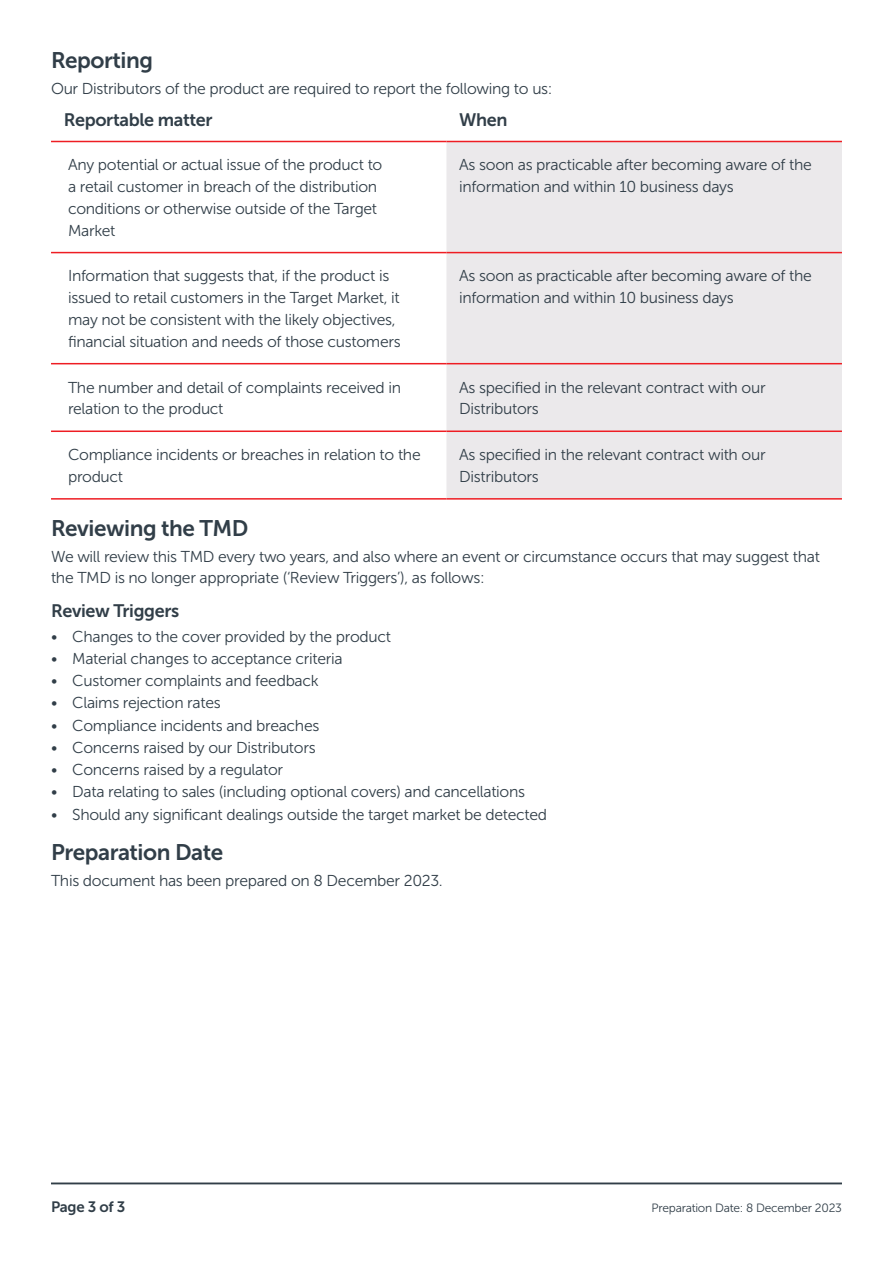
<style>
.page{position:relative;width:893px;height:1263px;background:#fff}
.page>*{position:absolute;margin:0;border:0;box-sizing:border-box;transform-origin:0 0}
.t1{font:22.5px "Museo Sans 700";letter-spacing:-.02em;color:#313e48}
.Table{font:18px "Museo Sans 700";letter-spacing:-.02em;color:#313e48}
.Bullet_List{font:15.75px/21.8px "Museo Sans 300";letter-spacing:-.02em;color:#313e48}
.t2{font:15px "Museo Sans 700";letter-spacing:-.02em;color:#313e48}
.t3{font:12px "Museo Sans 300";letter-spacing:-.02em;color:#313e48}
</style>
<div class="page">
<div style="left:446px;top:142px;width:396px;height:356px;background:#ebe9eb"></div>
<hr style="left:51px;top:430px;width:395px;height:2px;background:#ee1d23">
<hr style="left:446px;top:430px;width:396px;height:2px;background:#ee1d23">
<hr style="left:51px;top:498px;width:395px;height:2px;background:#ee1d23">
<hr style="left:446px;top:498px;width:396px;height:2px;background:#ee1d23">
<hr style="left:51px;top:141px;width:395px;height:1px;background:#ee1d23">
<hr style="left:446px;top:141px;width:396px;height:1px;background:#ee1d23">
<hr style="left:51px;top:252px;width:395px;height:1px;background:#ee1d23">
<hr style="left:446px;top:252px;width:396px;height:1px;background:#ee1d23">
<hr style="left:51px;top:363px;width:395px;height:1px;background:#ee1d23">
<hr style="left:446px;top:363px;width:396px;height:1px;background:#ee1d23">
<hr style="left:51px;top:1183px;width:791px;height:1px;background:#313e48">
<p class="t1" style="left:51px;top:48px;width:104px">Reporting</p>
<p class="Bullet_List" style="left:51px;top:78px;width:503px">Our Distributors of the product are required to report the following to us:</p>
<p class="Table" style="left:64px;top:110px;width:150px">Reportable matter</p>
<p class="Table" style="left:459px;top:110px;width:50px">When</p>
<p class="Bullet_List" style="left:68px;top:154px;width:316px">Any potential or actual issue of the product to</p>
<p class="Bullet_List" style="left:68px;top:176px;width:311px">a retail customer in breach of the distribution</p>
<p class="Bullet_List" style="left:68px;top:198px;width:311px">conditions or otherwise outside of the Target</p>
<p class="Bullet_List" style="left:68px;top:219px;width:49px">Market</p>
<p class="Bullet_List" style="left:459px;top:154px;width:354px">As soon as practicable after becoming aware of the</p>
<p class="Bullet_List" style="left:459px;top:176px;width:276px">information and within 10 business days</p>
<p class="Bullet_List" style="left:68px;top:265px;width:323px">Information that suggests that, if the product is</p>
<p class="Bullet_List" style="left:68px;top:287px;width:333px">issued to retail customers in the Target Market, it</p>
<p class="Bullet_List" style="left:68px;top:309px;width:329px">may not be consistent with the likely objectives,</p>
<p class="Bullet_List" style="left:68px;top:330px;width:334px">financial situation and needs of those customers</p>
<p class="Bullet_List" style="left:459px;top:265px;width:354px">As soon as practicable after becoming aware of the</p>
<p class="Bullet_List" style="left:459px;top:287px;width:276px">information and within 10 business days</p>
<p class="Bullet_List" style="left:68px;top:376px;width:335px">The number and detail of complaints received in</p>
<p class="Bullet_List" style="left:68px;top:398px;width:157px">relation to the product</p>
<p class="Bullet_List" style="left:459px;top:376px;width:308px">As specified in the relevant contract with our</p>
<p class="Bullet_List" style="left:459px;top:398px;width:81px">Distributors</p>
<p class="Bullet_List" style="left:68px;top:444px;width:354px">Compliance incidents or breaches in relation to the</p>
<p class="Bullet_List" style="left:68px;top:466px;width:57px">product</p>
<p class="Bullet_List" style="left:459px;top:444px;width:308px">As specified in the relevant contract with our</p>
<p class="Bullet_List" style="left:459px;top:466px;width:81px">Distributors</p>
<p class="t1" style="left:51px;top:515px;width:199px">Reviewing the TMD</p>
<p class="Bullet_List" style="left:51px;top:545px;width:770px">We will review this TMD every two years, and also where an event or circumstance occurs that may suggest that the TMD is no longer appropriate (‘Review Triggers’), as follows:</p>
<p class="Table" style="left:51px;top:601px;width:130px">Review Triggers</p>
<p class="Bullet_List" style="left:51px;top:625px;width:342px">• Changes to the cover provided by the product</p>
<p class="Bullet_List" style="left:51px;top:648px;width:293px">• Material changes to acceptance criteria</p>
<p class="Bullet_List" style="left:51px;top:670px;width:269px">• Customer complaints and feedback</p>
<p class="Bullet_List" style="left:51px;top:692px;width:171px">• Claims rejection rates</p>
<p class="Bullet_List" style="left:51px;top:714px;width:270px">• Compliance incidents and breaches</p>
<p class="Bullet_List" style="left:51px;top:737px;width:266px">• Concerns raised by our Distributors</p>
<p class="Bullet_List" style="left:51px;top:759px;width:234px">• Concerns raised by a regulator</p>
<p class="Bullet_List" style="left:51px;top:781px;width:476px">• Data relating to sales (including optional covers) and cancellations</p>
<p class="Bullet_List" style="left:51px;top:803px;width:498px">• Should any significant dealings outside the target market be detected</p>
<p class="t1" style="left:51px;top:840px;width:174px">Preparation Date</p>
<p class="Bullet_List" style="left:51px;top:870px;width:393px">This document has been prepared on 8 December 2023.</p>
<p class="t2" style="left:51px;top:1198px;width:76px">Page 3 of 3</p>
<p class="t3" style="left:651px;top:1201px;width:192px">Preparation Date: 8 December 2023</p>
</div>
